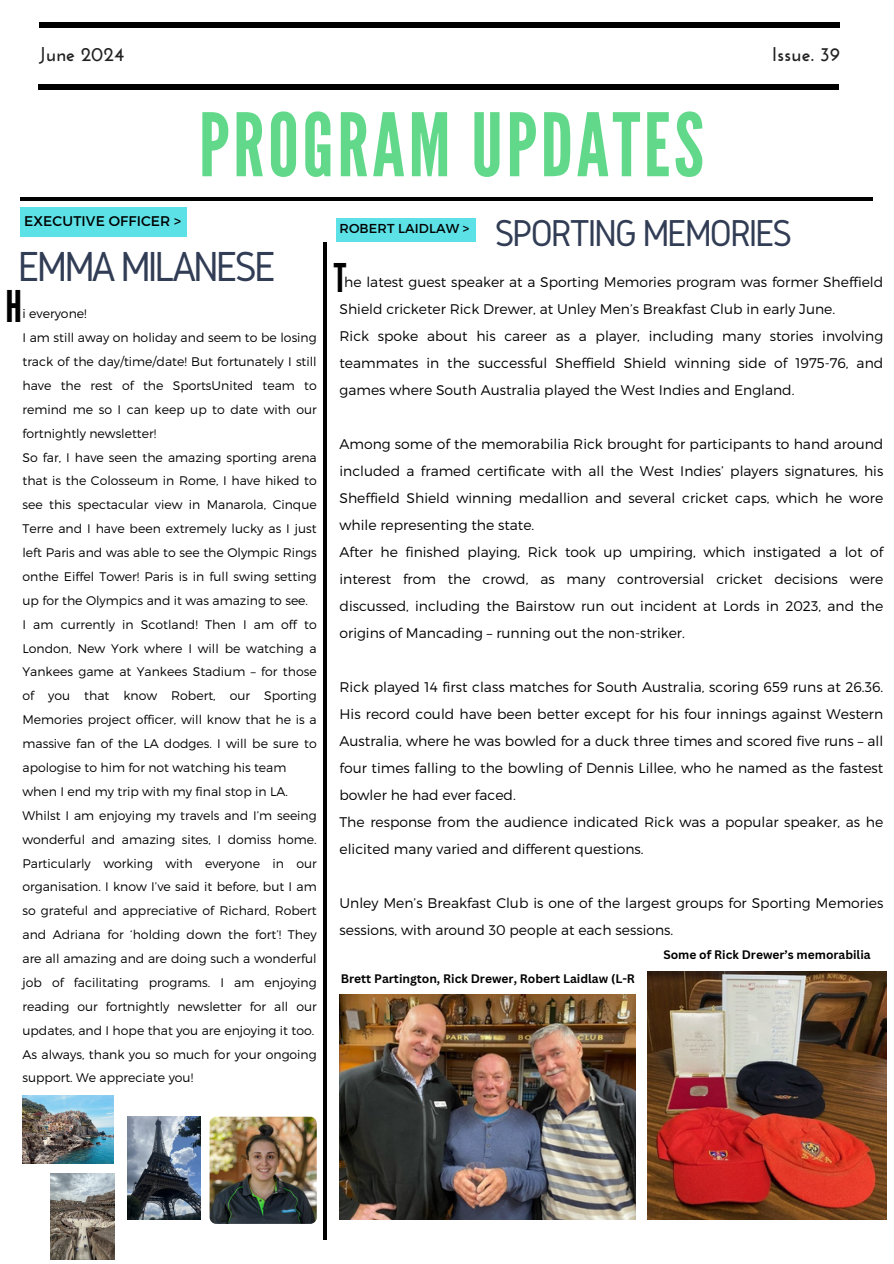
<style>
.page{position:relative;width:894px;height:1264px;background:#fff}
.page>*{position:absolute;margin:0;border:0;box-sizing:border-box;transform-origin:0 0}
.t1{font:87.15px "League Gothic";letter-spacing:.04em;color:#62d98a}
.t2{font:43.65px "Gidole";letter-spacing:-.07em;color:#313c55}
.t3{font:43.65px "League Gothic";color:#000}
.t4{font:39.45px "League Gothic";color:#000}
.t5{font:38.85px "Gidole";letter-spacing:-.06em;color:#313c55}
.t6{font:700 19.8px "Josefin Sans";color:#222}
.t7{font:300 13.95px/27px "Montserrat";color:#000}
.t8{font:13.95px "Montserrat";letter-spacing:.01em;color:#000}
.t9{font:12.9px "Montserrat";letter-spacing:.01em;color:#000}
.t10{font:300 12.45px/23.9px "Montserrat";color:#000;text-align:justify}
.t11{font:700 12px "Canva Sans";color:#000}
</style>
<div class="page">
<div style="left:39px;top:22px;width:800px;height:5px;background:#000"></div>
<div style="left:38px;top:84px;width:800px;height:5px;background:#000"></div>
<hr style="left:20px;top:197px;width:852px;height:3px;background:#000">
<hr style="left:323px;top:242px;width:4px;height:997px;background:#000">
<div style="left:20px;top:207px;width:167px;height:30px;background:#5ce1e6"></div>
<img style="left:209px;top:1116px;width:108px;height:107px;border-radius:7px">
<div style="left:336px;top:218px;width:139px;height:23px;background:#5ce1e6"></div>
<img style="left:339px;top:994px;width:296px;height:225px">
<img style="left:647px;top:971px;width:239px;height:248px">
<img style="left:127px;top:1116px;width:73px;height:103px">
<img style="left:22px;top:1095px;width:92px;height:68px">
<img style="left:51px;top:1173px;width:64px;height:86px">
<p class="t6" style="left:39px;top:46px;width:87px">June 2024</p>
<h6 class="t6" style="left:771px;top:46px;width:70px">Issue. 39</h6>
<h4 class="t1" style="left:199px;top:95px;width:506px">PROGRAM UPDATES</h4>
<h6 class="t8" style="left:24px;top:212px;width:159px">EXECUTIVE OFFICER &gt;</h6>
<p class="t5" style="left:494px;top:212px;width:299px">SPORTING MEMORIES</p>
<p class="t9" style="left:339px;top:219px;width:131px">ROBERT LAIDLAW &gt;</p>
<h6 class="t2" style="left:18px;top:243px;width:260px">EMMA MILANESE</h6>
<h6 class="t3" style="left:5px;top:281px;width:18px">H</h6>
<p class="t10" style="left:22px;top:301px;width:66px">i everyone!</p>
<p class="t10" style="left:22px;top:325px;width:296px">I am still away on holiday and seem to be losing track of the day/time/date! But fortunately I still have the rest of the SportsUnited team to remind me so I can keep up to date with our fortnightly newsletter!</p>
<p class="t10" style="left:22px;top:444px;width:296px">So far, I have seen the amazing sporting arena that is the Colosseum in Rome, I have hiked to see this spectacular view in Manarola, Cinque Terre and I have been extremely lucky as I just left Paris and was able to see the Olympic Rings onthe Eiffel Tower! Paris is in full swing setting up for the Olympics and it was amazing to see.</p>
<p class="t10" style="left:22px;top:611px;width:296px">I am currently in Scotland! Then I am off to London, New York where I will be watching a Yankees game at Yankees Stadium – for those of you that know Robert, our Sporting Memories project officer, will know that he is a massive fan of the LA dodges. I will be sure to apologise to him for not watching his team</p>
<p class="t10" style="left:22px;top:779px;width:267px">when I end my trip with my final stop in LA.</p>
<p class="t10" style="left:22px;top:802px;width:296px">Whilst I am enjoying my travels and I’m seeing wonderful and amazing sites, I domiss home.<br>Particularly working with everyone in our organisation. I know I’ve said it before, but I am so grateful and appreciative of Richard, Robert and Adriana for ‘holding down the fort’! They are all amazing and are doing such a wonderful job of facilitating programs. I am enjoying reading our fortnightly newsletter for all our updates, and I hope that you are enjoying it too.</p>
<h5 class="t10" style="left:22px;top:1041px;width:296px">As always, thank you so much for your ongoing support. We appreciate you!</h5>
<p class="t4" style="left:334px;top:255px;width:14px">T</p>
<p class="t7" style="left:339px;top:268px;width:545px;text-indent:5px">he latest guest speaker at a Sporting Memories program was former Sheffield Shield cricketer Rick Drewer, at Unley Men’s Breakfast Club in early June.<br>Rick spoke about his career as a player, including many stories involving teammates in the successful Sheffield Shield winning side of 1975-76, and games where South Australia played the West Indies and England.</p>
<p class="t7" style="left:339px;top:430px;width:545px">Among some of the memorabilia Rick brought for participants to hand around included a framed certificate with all the West Indies’ players signatures, his Sheffield Shield winning medallion and several cricket caps, which he wore while representing the state.<br>After he finished playing, Rick took up umpiring, which instigated a lot of interest from the crowd, as many controversial cricket decisions were discussed, including the Bairstow run out incident at Lords in 2023, and the origins of Mancading – running out the non-striker.</p>
<p class="t7" style="left:339px;top:672px;width:545px">Rick played 14 first class matches for South Australia, scoring 659 runs at 26.36.<br>His record could have been better except for his four innings against Western Australia, where he was bowled for a duck three times and scored five runs – all four times falling to the bowling of Dennis Lillee, who he named as the fastest bowler he had ever faced.<br>The response from the audience indicated Rick was a popular speaker, as he elicited many varied and different questions.</p>
<p class="t7" style="left:339px;top:888px;width:545px">Unley Men’s Breakfast Club is one of the largest groups for Sporting Memories sessions, with around 30 people at each sessions.</p>
<p class="t11" style="left:340px;top:969px;width:296px">Brett Partington, Rick Drewer, Robert Laidlaw (L-R</p>
<p class="t11" style="left:663px;top:946px;width:209px">Some of Rick Drewer’s memorabilia</p>
</div>
